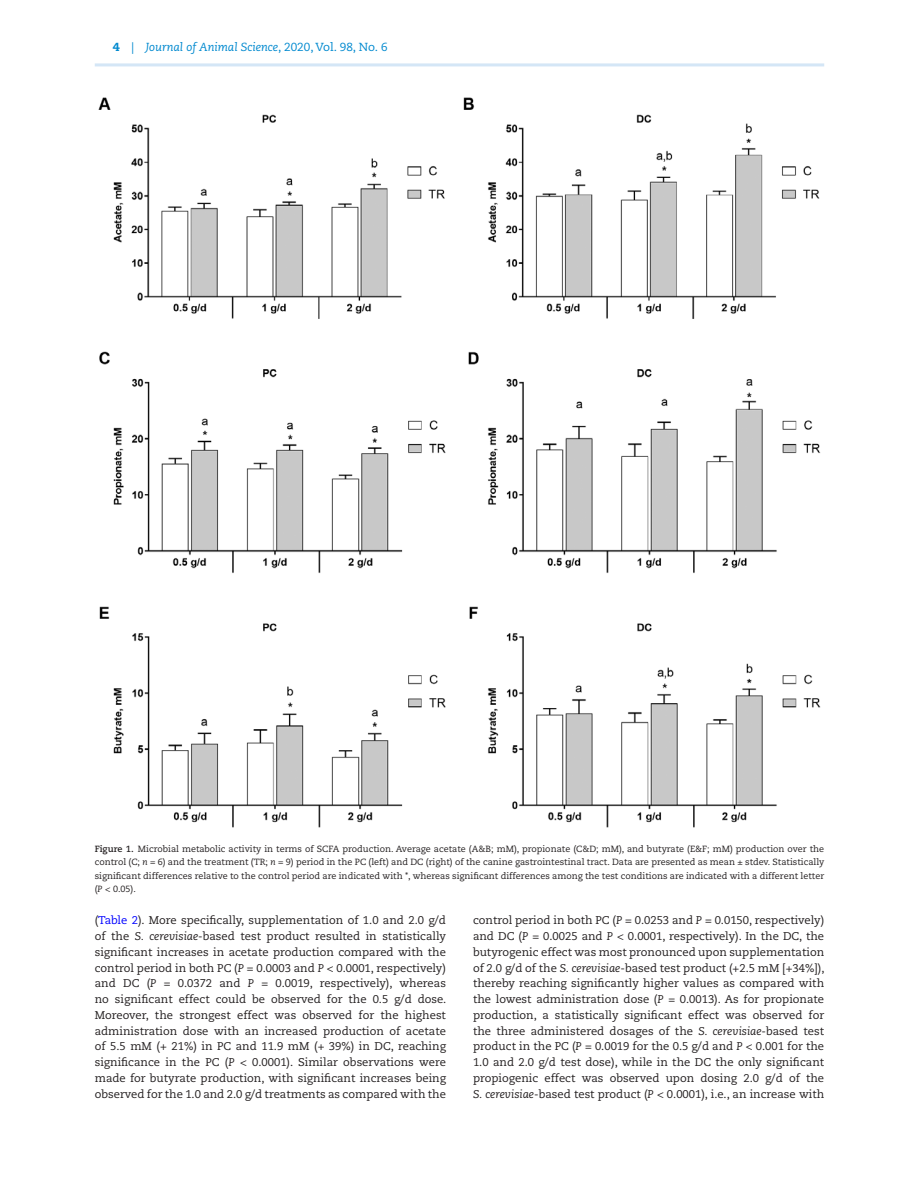
<style>
.page{position:relative;width:919px;height:1187px;background:#fff}
.page>*{position:absolute;margin:0;border:0;box-sizing:border-box;transform-origin:0 0}
.t1{font:italic 11.7px "Caecilia LT Std";color:#0089cf}
.t2{font:11.25px/15.8px "Caecilia LT Std";color:#231f20;text-align:justify}
.t3{font:9px/13.5px "Caecilia LT Std";color:#231f20;text-align:justify}
.s1{font-weight:800;font-style:normal}
.s2{font-style:normal}
.s3{font-weight:700}
.s4{font-style:italic}
.s5{color:#00f}
</style>
<div class="page">
<hr style="left:95px;top:63px;width:729px;height:3px;background:#d4e6f6">
<img style="left:98px;top:98px;width:722px;height:729px">
<p class="t1" style="left:113px;top:41px;width:276px"><span class="s1">4</span> <span class="s2">|</span> Journal of Animal Science<span class="s2">, 2020, Vol. 98, No. 6</span></p>
<p class="t3" style="left:95px;top:841px;width:731px"><span class="s3">Figure 1.</span> Microbial metabolic activity in terms of SCFA production. Average acetate (A&amp;B; mM), propionate (C&amp;D; mM), and butyrate (E&amp;F; mM) production over the control (C; <span class="s4">n</span> = 6) and the treatment (TR; <span class="s4">n</span> = 9) period in the PC (left) and DC (right) of the canine gastrointestinal tract. Data are presented as mean ± stdev. Statistically significant differences relative to the control period are indicated with *, whereas significant differences among the test conditions are indicated with a different letter (<span class="s4">P</span> &lt; 0.05).</p>
<p class="t2" style="left:95px;top:912px;width:353px">(<span class="s5">Table 2</span>). More specifically, supplementation of 1.0 and 2.0 g/d of the <span class="s4">S. cerevisiae</span>-based test product resulted in statistically significant increases in acetate production compared with the control period in both PC (<span class="s4">P</span> = 0.0003 and <span class="s4">P</span> &lt; 0.0001, respectively) and DC (<span class="s4">P</span> = 0.0372 and <span class="s4">P</span> = 0.0019, respectively), whereas no significant effect could be observed for the 0.5 g/d dose.<br>Moreover, the strongest effect was observed for the highest administration dose with an increased production of acetate of 5.5 mM (+ 21%) in PC and 11.9 mM (+ 39%) in DC, reaching significance in the PC (<span class="s4">P</span> &lt; 0.0001). Similar observations were made for butyrate production, with significant increases being observed for the 1.0 and 2.0 g/d treatments as compared with the</p>
<p class="t2" style="left:473px;top:912px;width:353px">control period in both PC (<span class="s4">P</span> = 0.0253 and <span class="s4">P</span> = 0.0150, respectively) and DC (<span class="s4">P</span> = 0.0025 and <span class="s4">P</span> &lt; 0.0001, respectively). In the DC, the butyrogenic effect was most pronounced upon supplementation of 2.0 g/d of the <span class="s4">S. cerevisiae</span>-based test product (+2.5 mM [+34%]), thereby reaching significantly higher values as compared with the lowest administration dose (<span class="s4">P</span> = 0.0013). As for propionate production, a statistically significant effect was observed for the three administered dosages of the <span class="s4">S. cerevisiae</span>-based test product in the PC (<span class="s4">P</span> = 0.0019 for the 0.5 g/d and <span class="s4">P</span> &lt; 0.001 for the 1.0 and 2.0 g/d test dose), while in the DC the only significant propiogenic effect was observed upon dosing 2.0 g/d of the <span class="s4">S. cerevisiae</span>-based test product (<span class="s4">P</span> &lt; 0.0001), i.e., an increase with</p>
</div>
